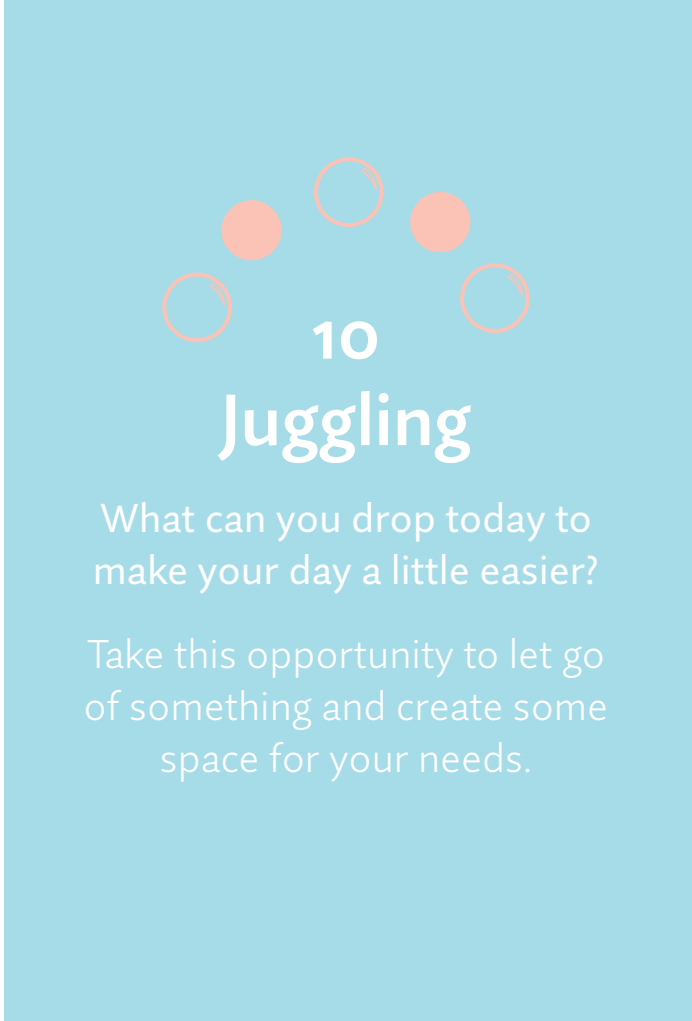
<style>
.page{position:relative;width:692px;height:1021px;background:#fff}
.page>*{position:absolute;margin:0;border:0;box-sizing:border-box;transform-origin:0 0}
.t1{font:600 72px/86.4px "Quire Sans Pro";color:#fff;text-align:center}
.t2{font:300 40px/52px "Quire Sans Pro";letter-spacing:.015em;color:#fff;text-align:center}
.t3{font:40px/52px "Quire Sans Pro";letter-spacing:.015em;color:#fff}
</style>
<div class="page">
<div style="left:4px;top:0;width:688px;height:1020px;background:#a6dce8"></div>
<svg style="left:410px;top:192px;width:61px;height:61px"></svg>
<svg style="left:221px;top:200px;width:61px;height:61px"></svg>
<div style="left:459px;top:262px;width:72px;height:72px;border:4px solid #fac3b6;border-radius:50%"></div>
<svg style="left:507px;top:272px;width:17px;height:24px"></svg>
<div style="left:161px;top:271px;width:72px;height:72px;border:4px solid #fac3b6;border-radius:50%"></div>
<svg style="left:209px;top:281px;width:17px;height:25px"></svg>
<div style="left:313px;top:156px;width:71px;height:72px;border:4px solid #fac3b6;border-radius:50%"></div>
<svg style="left:361px;top:166px;width:17px;height:24px"></svg>
<h1 class="t1" style="left:221px;top:289px;width:252px">10<br>Juggling</h1>
<p class="t3" style="left:93px;top:492px;width:507px">What can you drop today to make your day a little easier?</p>
<p class="t2" style="left:84px;top:628px;width:525px">Take this opportunity to let go of something and create some space for your needs.</p>
</div>
